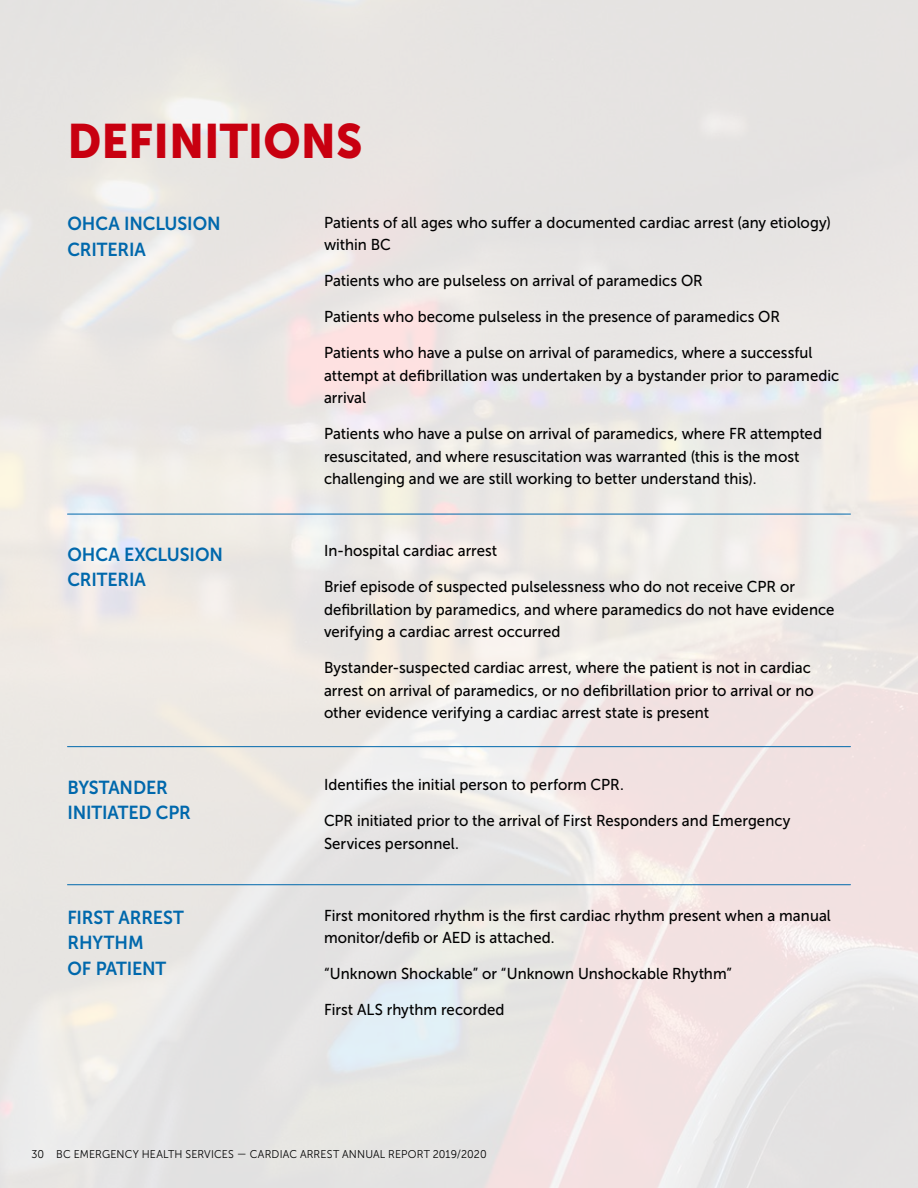
<style>
.page{position:relative;width:918px;height:1188px;background:#fff}
.page>*{position:absolute;margin:0;border:0;box-sizing:border-box;transform-origin:0 0}
.t1{font:48px "Museo Sans 900";color:#c80010;scale:.95 1}
.t2{font:18.75px/25.5px "Museo Sans 700";letter-spacing:-.005em;color:#0068ac;scale:.95 1}
.t3{font:15.75px/22.5px "Museo Sans 500";letter-spacing:.005em;color:#000;scale:.95 1}
.t4{font:11.25px "Museo Sans 300";letter-spacing:.015em;color:#000;scale:.95 1}
</style>
<div class="page">
<img style="left:0;top:0;width:918px;height:1188px">
<hr style="left:68px;top:514px;width:782px;height:1px;background:#0068ac">
<hr style="left:68px;top:746px;width:782px;height:1px;background:#0068ac">
<hr style="left:68px;top:884px;width:782px;height:1px;background:#0068ac">
<h1 class="t1" style="left:68px;top:113px;width:312px">DEFINITIONS</h1>
<p class="t2" style="left:68px;top:211px;width:163px">OHCA INCLUSION<br>CRITERIA</p>
<p class="t3" style="left:324px;top:211px;width:535px">Patients of all ages who suffer a documented cardiac arrest (any etiology) within BC</p>
<p class="t3" style="left:324px;top:270px;width:400px">Patients who are pulseless on arrival of paramedics OR</p>
<p class="t3" style="left:324px;top:306px;width:482px">Patients who become pulseless in the presence of paramedics OR</p>
<p class="t3" style="left:324px;top:342px;width:544px">Patients who have a pulse on arrival of paramedics, where a successful attempt at defibrillation was undertaken by a bystander prior to paramedic arrival</p>
<p class="t3" style="left:324px;top:423px;width:526px">Patients who have a pulse on arrival of paramedics, where FR attempted resuscitated, and where resuscitation was warranted (this is the most challenging and we are still working to better understand this).</p>
<p class="t2" style="left:68px;top:541px;width:165px">OHCA EXCLUSION<br>CRITERIA</p>
<p class="t3" style="left:324px;top:540px;width:184px">In-hospital cardiac arrest</p>
<p class="t3" style="left:324px;top:576px;width:539px">Brief episode of suspected pulselessness who do not receive CPR or defibrillation by paramedics, and where paramedics do not have evidence verifying a cardiac arrest occurred</p>
<p class="t3" style="left:324px;top:657px;width:517px">Bystander-suspected cardiac arrest, where the patient is not in cardiac arrest on arrival of paramedics, or no defibrillation prior to arrival or no other evidence verifying a cardiac arrest state is present</p>
<p class="t2" style="left:68px;top:775px;width:131px">BYSTANDER<br>INITIATED CPR</p>
<p class="t3" style="left:324px;top:774px;width:317px">Identifies the initial person to perform CPR.</p>
<p class="t3" style="left:324px;top:810px;width:492px">CPR initiated prior to the arrival of First Responders and Emergency<br>Services personnel.</p>
<p class="t2" style="left:68px;top:905px;width:124px">FIRST ARREST<br>RHYTHM<br>OF PATIENT</p>
<p class="t3" style="left:324px;top:904px;width:535px">First monitored rhythm is the first cardiac rhythm present when a manual monitor/defib or AED is attached.</p>
<p class="t3" style="left:324px;top:963px;width:431px">“Unknown Shockable” or “Unknown Unshockable Rhythm”</p>
<p class="t3" style="left:324px;top:999px;width:192px">First ALS rhythm recorded</p>
<p class="t4" style="left:31px;top:1148px;width:481px">30 BC EMERGENCY HEALTH SERVICES — CARDIAC ARREST ANNUAL REPORT 2019/2020</p>
</div>
